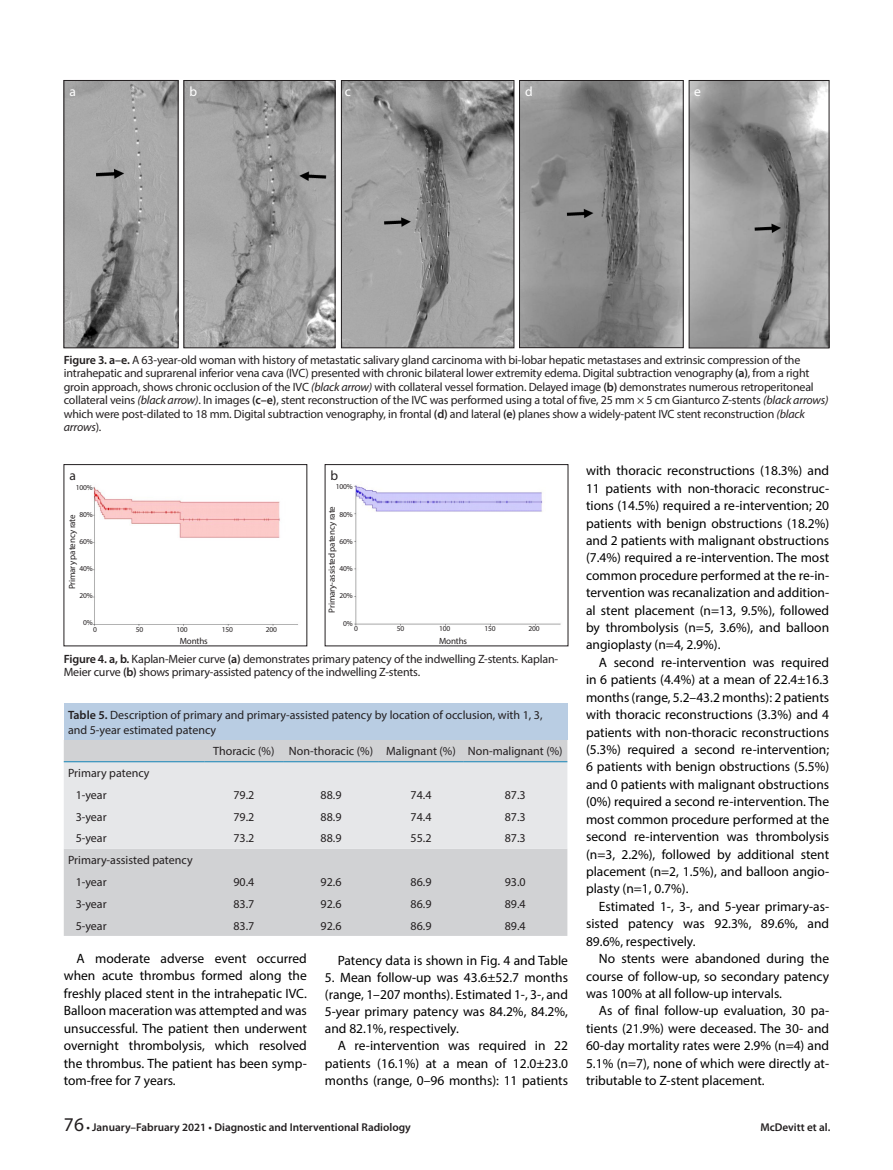
<style>
.page{position:relative;width:893px;height:1170px;background:#fff}
.page>*{position:absolute;margin:0;border:0;box-sizing:border-box;transform-origin:0 0}
.Normal1{font:13.5px/17.4px "Myriad Pro";color:#000;text-align:justify}
.t1{font:13.5px "Myriad Pro";color:#fff}
.t2{font:13.5px "Myriad Pro";color:#231f20}
.Tablo_Metin{font:12px/13.5px "Myriad Pro";letter-spacing:-.015em;color:#231f20}
.t3{font:600 11.25px "Myriad Pro";color:#231f20}
.t4{font:9px "Myriad Pro";letter-spacing:-.015em;color:#231f20}
.t5{font:7.5px "Myriad Pro";letter-spacing:-.015em;color:#231f20}
.s1{font-weight:600}
.s2{font-style:italic}
.s3{font-weight:400;font-size:19.5px}
</style>
<div class="page">
<img style="left:521px;top:82px;width:160px;height:264px">
<div style="left:519px;top:80px;width:164px;height:268px;border:1px solid #231f20"></div>
<img style="left:691px;top:82px;width:136px;height:264px">
<div style="left:689px;top:80px;width:140px;height:268px;border:1px solid #231f20"></div>
<img style="left:66px;top:82px;width:110px;height:264px">
<div style="left:64px;top:80px;width:114px;height:268px;border:1px solid #231f20"></div>
<img style="left:186px;top:82px;width:147px;height:264px">
<div style="left:184px;top:80px;width:151px;height:268px;border:1px solid #231f20"></div>
<img style="left:343px;top:82px;width:169px;height:264px">
<div style="left:341px;top:80px;width:173px;height:268px;border:1px solid #231f20"></div>
<img style="left:92px;top:486px;width:206px;height:140px">
<img style="left:354px;top:485px;width:207px;height:141px">
<div style="left:64px;top:703px;width:503px;height:37px;background:#b9cde3"></div>
<div style="left:64px;top:740px;width:503px;height:195px;background:#d1d2d4"></div>
<div style="left:64px;top:762px;width:503px;height:86px;background:#e6e7e9"></div>
<hr style="left:64px;top:761px;width:141px;height:1px;background:#1181b4">
<hr style="left:205px;top:761px;width:78px;height:1px;background:#1181b4">
<hr style="left:283px;top:761px;width:96px;height:1px;background:#1181b4">
<hr style="left:379px;top:761px;width:84px;height:1px;background:#1181b4">
<hr style="left:463px;top:761px;width:104px;height:1px;background:#1181b4">
<p class="t1" style="left:70px;top:83px;width:8px">a</p>
<p class="t1" style="left:189px;top:83px;width:9px">b</p>
<p class="t1" style="left:345px;top:83px;width:8px">c</p>
<p class="t1" style="left:525px;top:83px;width:9px">d</p>
<p class="t1" style="left:694px;top:83px;width:8px">e</p>
<p class="Tablo_Metin" style="left:64px;top:352px;width:766px"><span class="s1">Figure 3. a–e.</span> A 63-year-old woman with history of metastatic salivary gland carcinoma with bi-lobar hepatic metastases and extrinsic compression of the intrahepatic and suprarenal inferior vena cava (IVC) presented with chronic bilateral lower extremity edema. Digital subtraction venography <span class="s1">(a)</span>, from a right groin approach, shows chronic occlusion of the IVC <span class="s2">(black arrow)</span> with collateral vessel formation. Delayed image <span class="s1">(b)</span> demonstrates numerous retroperitoneal collateral veins <span class="s2">(black arrow)</span>. In images <span class="s1">(c–e)</span>, stent reconstruction of the IVC was performed using a total of five, 25 mm × 5 cm Gianturco Z-stents <span class="s2">(black arrows) </span>which were post-dilated to 18 mm. Digital subtraction venography, in frontal <span class="s1">(d)</span> and lateral <span class="s1">(e)</span> planes show a widely-patent IVC stent reconstruction <span class="s2">(black arrows</span>).</p>
<p class="t2" style="left:70px;top:467px;width:8px">a</p>
<p class="t2" style="left:330px;top:467px;width:9px">b</p>
<p class="t5" style="left:336px;top:482px;width:18px">100%</p>
<p class="t5" style="left:340px;top:509px;width:15px">80%</p>
<p class="t5" style="left:340px;top:536px;width:15px">60%</p>
<p class="t5" style="left:340px;top:564px;width:15px">40%</p>
<p class="t5" style="left:340px;top:591px;width:15px">20%</p>
<p class="t5" style="left:343px;top:618px;width:11px">0%</p>
<p class="t5" style="left:76px;top:482px;width:18px">100%</p>
<p class="t5" style="left:79px;top:509px;width:15px">80%</p>
<p class="t5" style="left:79px;top:536px;width:15px">60%</p>
<p class="t5" style="left:79px;top:563px;width:15px">40%</p>
<p class="t5" style="left:79px;top:590px;width:15px">20%</p>
<p class="t5" style="left:83px;top:617px;width:11px">0%</p>
<p class="t4" style="left:67px;top:589px;width:77px;rotate:-90deg">Primary patency rate</p>
<p class="t4" style="left:326px;top:612px;width:108px;rotate:-90deg">Primary-assisted patency rate</p>
<p class="t5" style="left:93px;top:624px;width:5px">0</p>
<p class="t5" style="left:354px;top:624px;width:5px">0</p>
<p class="t5" style="left:136px;top:624px;width:9px">50</p>
<p class="t5" style="left:177px;top:624px;width:13px">100</p>
<p class="t5" style="left:222px;top:624px;width:13px">150</p>
<p class="t5" style="left:266px;top:624px;width:13px">200</p>
<p class="t5" style="left:397px;top:624px;width:9px">50</p>
<p class="t5" style="left:439px;top:624px;width:13px">100</p>
<p class="t5" style="left:484px;top:624px;width:13px">150</p>
<p class="t5" style="left:528px;top:624px;width:13px">200</p>
<p class="t4" style="left:180px;top:635px;width:30px">Months</p>
<p class="t4" style="left:439px;top:635px;width:30px">Months</p>
<p class="Tablo_Metin" style="left:64px;top:652px;width:496px"><span class="s1">Figure 4. a, b.</span> Kaplan-Meier curve <span class="s1">(a)</span> demonstrates primary patency of the indwelling Z-stents. Kaplan-<br>Meier curve <span class="s1">(b)</span> shows primary-assisted patency of the indwelling Z-stents.</p>
<p class="Tablo_Metin" style="left:68px;top:707px;width:476px;line-height:14.4px"><span class="s1">Table 5.</span> Description of primary and primary-assisted patency by location of occlusion, with 1, 3, and 5-year estimated patency</p>
<p class="Tablo_Metin" style="left:213px;top:744px;width:63px">Thoracic (%)</p>
<p class="Tablo_Metin" style="left:289px;top:744px;width:86px">Non-thoracic (%)</p>
<p class="Tablo_Metin" style="left:386px;top:744px;width:71px">Malignant (%)</p>
<p class="Tablo_Metin" style="left:468px;top:744px;width:96px">Non-malignant (%)</p>
<p class="Tablo_Metin" style="left:68px;top:766px;width:83px">Primary patency</p>
<p class="Tablo_Metin" style="left:76px;top:787px;width:33px">1-year</p>
<p class="Tablo_Metin" style="left:233px;top:787px;width:22px">79.2</p>
<p class="Tablo_Metin" style="left:321px;top:787px;width:22px">88.9</p>
<p class="Tablo_Metin" style="left:411px;top:787px;width:22px">74.4</p>
<p class="Tablo_Metin" style="left:505px;top:787px;width:22px">87.3</p>
<p class="Tablo_Metin" style="left:76px;top:809px;width:33px">3-year</p>
<p class="Tablo_Metin" style="left:233px;top:809px;width:22px">79.2</p>
<p class="Tablo_Metin" style="left:321px;top:809px;width:22px">88.9</p>
<p class="Tablo_Metin" style="left:411px;top:809px;width:22px">74.4</p>
<p class="Tablo_Metin" style="left:505px;top:809px;width:22px">87.3</p>
<p class="Tablo_Metin" style="left:76px;top:831px;width:33px">5-year</p>
<p class="Tablo_Metin" style="left:233px;top:831px;width:22px">73.2</p>
<p class="Tablo_Metin" style="left:321px;top:831px;width:22px">88.9</p>
<p class="Tablo_Metin" style="left:411px;top:831px;width:22px">55.2</p>
<p class="Tablo_Metin" style="left:505px;top:831px;width:22px">87.3</p>
<p class="Tablo_Metin" style="left:68px;top:853px;width:126px">Primary-assisted patency</p>
<p class="Tablo_Metin" style="left:76px;top:874px;width:33px">1-year</p>
<p class="Tablo_Metin" style="left:233px;top:874px;width:22px">90.4</p>
<p class="Tablo_Metin" style="left:321px;top:874px;width:22px">92.6</p>
<p class="Tablo_Metin" style="left:411px;top:874px;width:22px">86.9</p>
<p class="Tablo_Metin" style="left:505px;top:874px;width:22px">93.0</p>
<p class="Tablo_Metin" style="left:76px;top:896px;width:33px">3-year</p>
<p class="Tablo_Metin" style="left:233px;top:896px;width:22px">83.7</p>
<p class="Tablo_Metin" style="left:321px;top:896px;width:22px">92.6</p>
<p class="Tablo_Metin" style="left:411px;top:896px;width:22px">86.9</p>
<p class="Tablo_Metin" style="left:505px;top:896px;width:22px">89.4</p>
<p class="Tablo_Metin" style="left:76px;top:918px;width:33px">5-year</p>
<p class="Tablo_Metin" style="left:233px;top:918px;width:22px">83.7</p>
<p class="Tablo_Metin" style="left:321px;top:918px;width:22px">92.6</p>
<p class="Tablo_Metin" style="left:411px;top:918px;width:22px">86.9</p>
<p class="Tablo_Metin" style="left:505px;top:918px;width:22px">89.4</p>
<p class="Normal1" style="left:64px;top:949px;width:245px;text-indent:13px">A moderate adverse event occurred when acute thrombus formed along the freshly placed stent in the intrahepatic IVC.<br>Balloon maceration was attempted and was unsuccessful. The patient then underwent overnight thrombolysis, which resolved the thrombus. The patient has been symp&shy;tom-free for 7 years.</p>
<p class="Normal1" style="left:338px;top:951px;width:232px">Patency data is shown in Fig. 4 and Table</p>
<p class="Normal1" style="left:325px;top:968px;width:245px">5. Mean follow-up was 43.6±52.7 months (range, 1–207 months). Estimated 1-, 3-, and 5-year primary patency was 84.2%, 84.2%, and 82.1%, respectively.</p>
<p class="Normal1" style="left:325px;top:1036px;width:245px;text-indent:13px">A re-intervention was required in 22 patients (16.1%) at a mean of 12.0±23.0 months (range, 0–96 months): 11 patients</p>
<p class="Normal1" style="left:586px;top:462px;width:245px">with thoracic reconstructions (18.3%) and 11 patients with non-thoracic reconstruc&shy;tions (14.5%) required a re-intervention; 20 patients with benign obstructions (18.2%) and 2 patients with malignant obstructions (7.4%) required a re-intervention. The most common procedure performed at the re-in&shy;tervention was recanalization and addition&shy;al stent placement (n=13, 9.5%), followed by thrombolysis (n=5, 3.6%), and balloon angioplasty (n=4, 2.9%).</p>
<p class="Normal1" style="left:586px;top:653px;width:245px;text-indent:13px">A second re-intervention was required in 6 patients (4.4%) at a mean of 22.4±16.3 months (range, 5.2–43.2 months): 2 patients with thoracic reconstructions (3.3%) and 4 patients with non-thoracic reconstructions (5.3%) required a second re-intervention; 6 patients with benign obstructions (5.5%) and 0 patients with malignant obstructions (0%) required a second re-intervention. The most common procedure performed at the second re-intervention was thrombolysis (n=3, 2.2%), followed by additional stent placement (n=2, 1.5%), and balloon angio&shy;plasty (n=1, 0.7%).</p>
<p class="Normal1" style="left:586px;top:897px;width:245px;text-indent:13px">Estimated 1-, 3-, and 5-year primary-as&shy;sisted patency was 92.3%, 89.6%, and 89.6%, respectively.</p>
<p class="Normal1" style="left:586px;top:949px;width:245px;text-indent:13px">No stents were abandoned during the course of follow-up, so secondary patency was 100% at all follow-up intervals.</p>
<p class="Normal1" style="left:586px;top:1001px;width:245px;text-indent:13px">As of final follow-up evaluation, 30 pa&shy;tients (21.9%) were deceased. The 30- and 60-day mortality rates were 2.9% (n=4) and 5.1% (n=7), none of which were directly at&shy;tributable to Z-stent placement.</p>
<p class="t3" style="left:64px;top:1120px;width:348px"><span class="s3">76</span> • January–Fabruary 2021 • Diagnostic and Interventional Radiology</p>
<p class="t3" style="left:760px;top:1120px;width:71px">McDevitt et al.</p>
</div>
